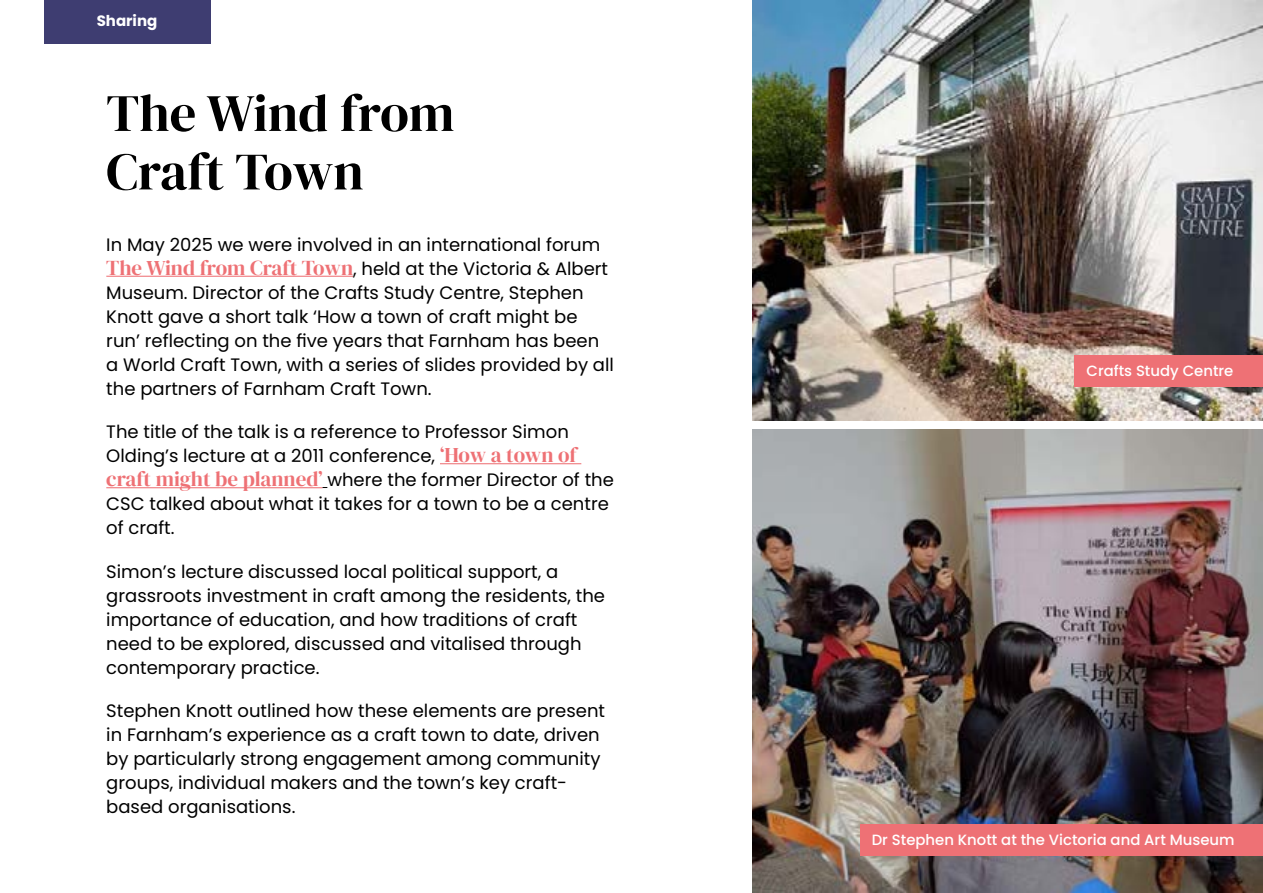
<style>
.page{position:relative;width:1263px;height:893px;background:#fff}
.page>*{position:absolute;margin:0;border:0;box-sizing:border-box;transform-origin:0 0}
.t1{font:52.5px/58.5px "DM Serif Display";color:#000}
.t2{font:18px/24px "Poppins";color:#000}
.t3{font:700 15px "Poppins";color:#fff}
.t4{font:500 14.85px "Poppins";color:#fff}
.s1{font-family:"DM Serif Display";font-size:21px;color:#ee7175}
</style>
<div class="page">
<hr style="left:106px;top:276px;width:247px;height:1px;background:#ee7175">
<hr style="left:440px;top:463px;width:141px;height:1px;background:#ee7175">
<hr style="left:106px;top:487px;width:217px;height:1px;background:#ee7175">
<img style="left:753px;top:0;width:510px;height:421px">
<img style="left:753px;top:429px;width:510px;height:464px">
<div style="left:860px;top:824px;width:403px;height:32px;background:#ee7175"></div>
<div style="left:1075px;top:355px;width:188px;height:32px;background:#ee7175"></div>
<div style="left:44px;top:0;width:166px;height:44px;background:#3e3d71"></div>
<p class="t3" style="left:97px;top:12px;width:62px">Sharing</p>
<h1 class="t1" style="left:106px;top:85px;width:350px">The Wind from<br>Craft Town</h1>
<p class="t2" style="left:106px;top:232px;width:509px">In May 2025 we were involved in an international forum <span class="s1">The Wind from Craft Town</span>, held at the Victoria &amp; Albert Museum. Director of the Crafts Study Centre, Stephen Knott gave a short talk ‘How a town of craft might be run’ reflecting on the five years that Farnham has been a World Craft Town, with a series of slides provided by all the partners of Farnham Craft Town.</p>
<p class="t2" style="left:106px;top:420px;width:509px">The title of the talk is a reference to Professor Simon Olding’s lecture at a 2011 conference, <span class="s1">‘How a town of craft might be planned’</span> where the former Director of the CSC talked about what it takes for a town to be a centre of craft.</p>
<p class="t2" style="left:106px;top:559px;width:500px">Simon’s lecture discussed local political support, a grassroots investment in craft among the residents, the importance of education, and how traditions of craft need to be explored, discussed and vitalised through contemporary practice.</p>
<p class="t2" style="left:106px;top:699px;width:500px">Stephen Knott outlined how these elements are present in Farnham’s experience as a craft town to date, driven by particularly strong engagement among community groups, individual makers and the town’s key craft&shy;based organisations.</p>
<p class="t4" style="left:1086px;top:362px;width:148px">Crafts Study Centre</p>
<p class="t4" style="left:872px;top:831px;width:364px">Dr Stephen Knott at the Victoria and Art Museum</p>
</div>
